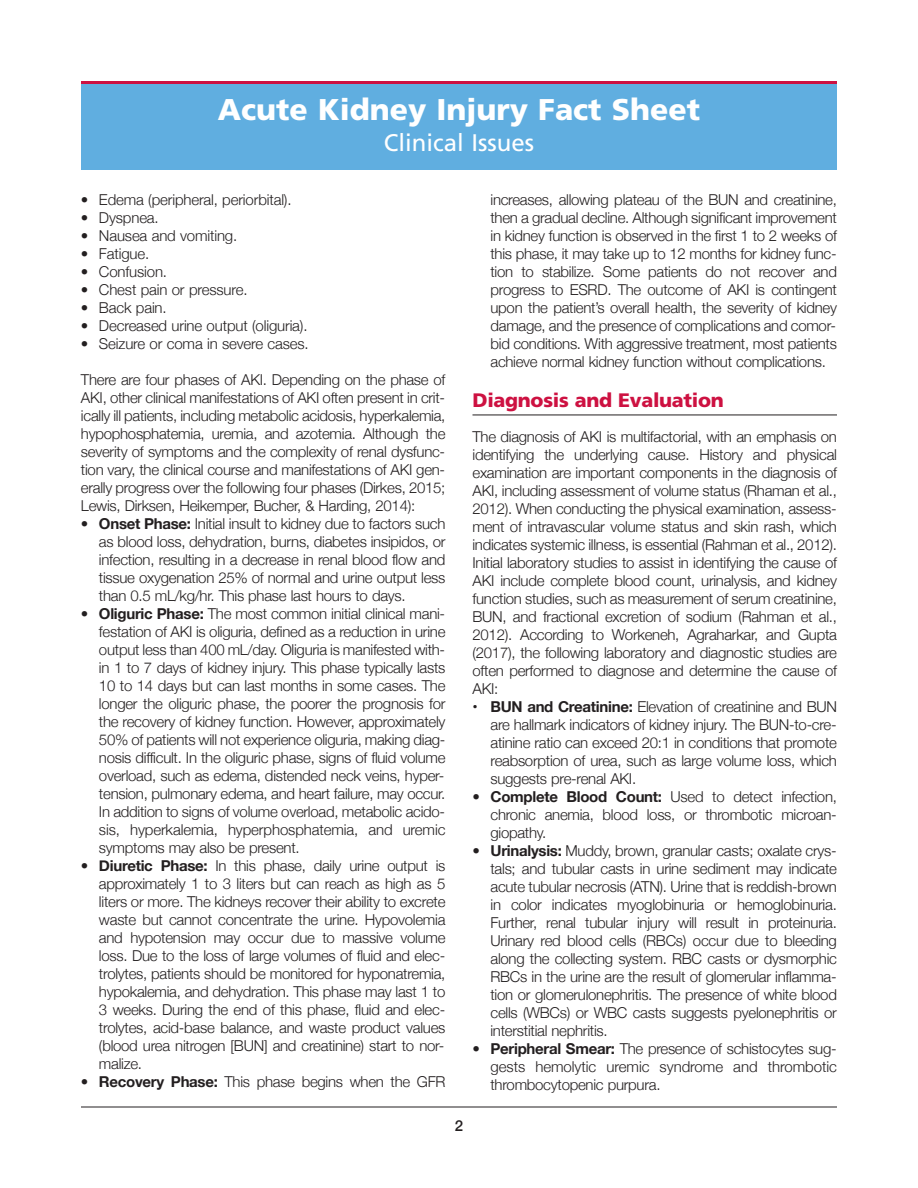
<style>
.page{position:relative;width:918px;height:1188px;background:#fff}
.page>*{position:absolute;margin:0;border:0;box-sizing:border-box;transform-origin:0 0}
.t1{font:900 30px "Frutiger";color:#fff}
.t2{font:24px "Frutiger";color:#fff}
.t3{font:900 19.5px "Frutiger";letter-spacing:-.015em;color:#cd1141}
.t4{font:300 15px/18px "Helvetica Neue";letter-spacing:-.02em;color:#231f20;text-align:justify}
.t5{font:500 15px "Helvetica Neue";color:#231f20}
.s1{font-weight:700}
</style>
<div class="page">
<hr style="left:81px;top:1107px;width:756px;height:1px;background:#231f20">
<hr style="left:472px;top:415px;width:365px;height:1px;background:#231f20">
<div style="left:81px;top:81px;width:756px;height:88px;background:#60aee0"></div>
<hr style="left:81px;top:81px;width:756px;height:3px;background:#cd1141">
<h1 class="t1" style="left:218px;top:97px;width:484px">Acute Kidney Injury Fact Sheet</h1>
<h2 class="t2" style="left:384px;top:133px;width:152px">Clinical Issues</h2>
<p class="t4" style="left:81px;top:190px;width:212px">• Edema (peripheral, periorbital).</p>
<p class="t4" style="left:81px;top:208px;width:79px">• Dyspnea.</p>
<p class="t4" style="left:81px;top:226px;width:158px">• Nausea and vomiting.</p>
<p class="t4" style="left:81px;top:244px;width:70px">• Fatigue.</p>
<p class="t4" style="left:81px;top:262px;width:88px">• Confusion.</p>
<p class="t4" style="left:81px;top:280px;width:168px">• Chest pain or pressure.</p>
<p class="t4" style="left:81px;top:298px;width:87px">• Back pain.</p>
<p class="t4" style="left:81px;top:316px;width:228px">• Decreased urine output (oliguria).</p>
<p class="t4" style="left:81px;top:334px;width:229px">• Seizure or coma in severe cases.</p>
<p class="t4" style="left:81px;top:370px;width:366px">There are four phases of AKI. Depending on the phase of AKI, other clinical manifestations of AKI often present in crit&shy;ically ill patients, including metabolic acidosis, hyperkalemia, hypophosphatemia, uremia, and azotemia. Although the severity of symptoms and the complexity of renal dysfunc&shy;tion vary, the clinical course and manifestations of AKI gen&shy;erally progress over the following four phases (Dirkes, 2015; Lewis, Dirksen, Heikemper, Bucher, &amp; Harding, 2014):</p>
<p class="t4" style="left:99px;top:514px;width:348px;text-indent:-18px">• <span class="s1">Onset Phase:</span> Initial insult to kidney due to factors such as blood loss, dehydration, burns, diabetes insipidos, or infection, resulting in a decrease in renal blood flow and tissue oxygenation 25% of normal and urine output less than 0.5 mL/kg/hr. This phase last hours to days.</p>
<p class="t4" style="left:99px;top:604px;width:348px;text-indent:-18px">• <span class="s1">Oliguric Phase:</span> The most common initial clinical mani&shy;festation of AKI is oliguria, defined as a reduction in urine output less than 400 mL/day. Oliguria is manifested with&shy;in 1 to 7 days of kidney injury. This phase typically lasts 10 to 14 days but can last months in some cases. The longer the oliguric phase, the poorer the prognosis for the recovery of kidney function. However, approximately 50% of patients will not experience oliguria, making diag&shy;nosis difficult. In the oliguric phase, signs of fluid volume overload, such as edema, distended neck veins, hyper&shy;tension, pulmonary edema, and heart failure, may occur.<br>In addition to signs of volume overload, metabolic acido&shy;sis, hyperkalemia, hyperphosphatemia, and uremic symptoms may also be present.</p>
<p class="t4" style="left:99px;top:856px;width:348px;text-indent:-18px">• <span class="s1">Diuretic Phase:</span> In this phase, daily urine output is approximately 1 to 3 liters but can reach as high as 5 liters or more. The kidneys recover their ability to excrete waste but cannot concentrate the urine. Hypovolemia and hypotension may occur due to massive volume loss. Due to the loss of large volumes of fluid and elec&shy;trolytes, patients should be monitored for hyponatremia, hypokalemia, and dehydration. This phase may last 1 to 3 weeks. During the end of this phase, fluid and elec&shy;trolytes, acid-base balance, and waste product values (blood urea nitrogen [BUN] and creatinine) start to nor&shy;malize.</p>
<p class="t4" style="left:81px;top:1072px;width:366px">• <span class="s1">Recovery Phase:</span> This phase begins when the GFR</p>
<p class="t4" style="left:490px;top:190px;width:348px">increases, allowing plateau of the BUN and creatinine, then a gradual decline. Although significant improvement in kidney function is observed in the first 1 to 2 weeks of this phase, it may take up to 12 months for kidney func&shy;tion to stabilize. Some patients do not recover and progress to ESRD. The outcome of AKI is contingent upon the patient’s overall health, the severity of kidney damage, and the presence of complications and comor&shy;bid conditions. With aggressive treatment, most patients achieve normal kidney function without complications.</p>
<h3 class="t3" style="left:472px;top:392px;width:253px">Diagnosis and Evaluation</h3>
<p class="t4" style="left:472px;top:427px;width:366px">The diagnosis of AKI is multifactorial, with an emphasis on identifying the underlying cause. History and physical examination are important components in the diagnosis of AKI, including assessment of volume status (Rhaman et al., 2012). When conducting the physical examination, assess&shy;ment of intravascular volume status and skin rash, which indicates systemic illness, is essential (Rahman et al., 2012).<br>Initial laboratory studies to assist in identifying the cause of AKI include complete blood count, urinalysis, and kidney function studies, such as measurement of serum creatinine, BUN, and fractional excretion of sodium (Rahman et al., 2012). According to Workeneh, Agraharkar, and Gupta (2017), the following laboratory and diagnostic studies are often performed to diagnose and determine the cause of AKI:</p>
<p class="t4" style="left:490px;top:697px;width:348px;text-indent:-18px"><span class="s1">• BUN and Creatinine:</span> Elevation of creatinine and BUN are hallmark indicators of kidney injury. The BUN-to-cre&shy;atinine ratio can exceed 20:1 in conditions that promote reabsorption of urea, such as large volume loss, which suggests pre-renal AKI.</p>
<p class="t4" style="left:490px;top:787px;width:348px;text-indent:-18px">• <span class="s1">Complete Blood Count:</span> Used to detect infection, chronic anemia, blood loss, or thrombotic microan&shy;giopathy.</p>
<p class="t4" style="left:490px;top:841px;width:348px;text-indent:-18px">• <span class="s1">Urinalysis:</span> Muddy, brown, granular casts; oxalate crys&shy;tals; and tubular casts in urine sediment may indicate acute tubular necrosis (ATN). Urine that is reddish-brown in color indicates myoglobinuria or hemoglobinuria.<br>Further, renal tubular injury will result in proteinuria.<br>Urinary red blood cells (RBCs) occur due to bleeding along the collecting system. RBC casts or dysmorphic RBCs in the urine are the result of glomerular inflamma&shy;tion or glomerulonephritis. The presence of white blood cells (WBCs) or WBC casts suggests pyelonephritis or interstitial nephritis.</p>
<p class="t4" style="left:490px;top:1039px;width:348px;text-indent:-18px">• <span class="s1">Peripheral Smear:</span> The presence of schistocytes sug&shy;gests hemolytic uremic syndrome and thrombotic thrombocytopenic purpura.</p>
<p class="t5" style="left:455px;top:1117px;width:10px">2</p>
</div>
